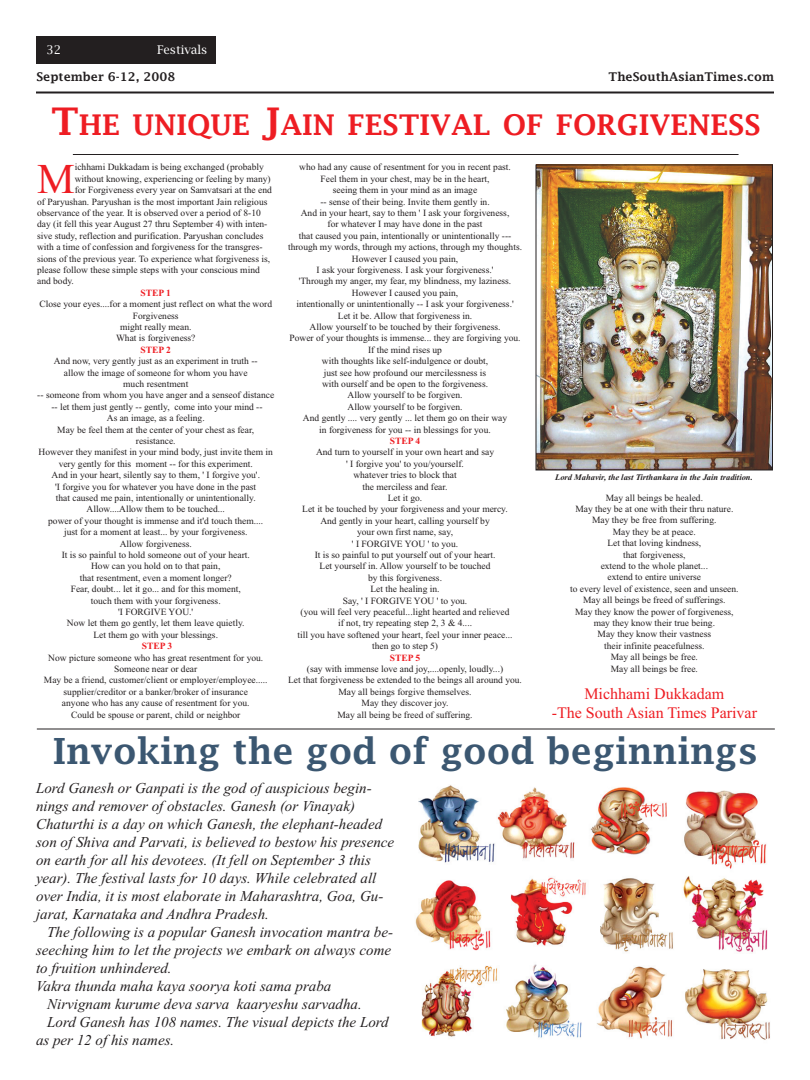
<style>
.page{position:relative;width:810px;height:1080px;background:#fff}
.page>*{position:absolute;margin:0;border:0;box-sizing:border-box;transform-origin:0 0}
.t1{font:42.4px "Times New Roman";color:#ee1d23}
.t2{font:600 36px "Lucida Fax";color:#3b5771}
.t3{font:600 28.5px "Lucida Fax";color:#ee1d23}
.t4{font:16px/19.2px "Times New Roman";color:#ee1d23;text-align:center}
.t5{font:italic 15px/18px "Times New Roman";color:#231f20}
.t6{font:600 12px "Lucida Fax";color:#231f20}
.t7{font:12px "Lucida Bright";color:#fff}
.t8{font:9.5px/11.4px "Times New Roman";color:#231f20;text-align:center}
.t9{font:700 9.5px "Times New Roman";color:#ee1d23}
.t10{font:italic 700 8.5px "Times New Roman";color:#231f20}
.s1{font-size:38px}
</style>
<div class="page">
<div style="left:36px;top:36px;width:180px;height:28px;background:#231f20"></div>
<hr style="left:36px;top:92px;width:738px;height:2px;background:#231f20">
<hr style="left:73px;top:154px;width:666px;height:1px;background:#231f20">
<svg style="left:36px;top:164px;width:739px;height:566px"></svg>
<img style="left:415px;top:785px;width:355px;height:255px">
<p class="t7" style="left:47px;top:42px;width:16px">32</p>
<p class="t7" style="left:157px;top:42px;width:52px">Festivals</p>
<p class="t6" style="left:36px;top:72px;width:141px">September 6-12, 2008</p>
<p class="t6" style="left:609px;top:72px;width:167px">TheSouthAsianTimes.com</p>
<h3 class="t3" style="left:51px;top:113px;width:711px"><span class="s1">T</span>HE UNIQUE <span class="s1">J</span>AIN FESTIVAL OF FORGIVENESS</h3>
<h1 class="t1" style="left:37px;top:164px;width:39px">M</h1>
<p class="t8" style="left:75px;top:162px;width:191px">ichhami Dukkadam is being exchanged (probably</p>
<p class="t8" style="left:75px;top:174px;width:198px">without knowing, experiencing or feeling by many)</p>
<p class="t8" style="left:75px;top:185px;width:199px">for Forgiveness every year on Samvatsari at the end</p>
<p class="t8" style="left:37px;top:197px;width:232px">of Paryushan. Paryushan is the most important Jain religious</p>
<p class="t8" style="left:37px;top:208px;width:225px">observance of the year. It is observed over a period of 8-10</p>
<p class="t8" style="left:37px;top:219px;width:232px">day (it fell this year August 27 thru September 4) with inten-</p>
<p class="t8" style="left:37px;top:231px;width:228px">sive study, reflection and purification. Paryushan concludes</p>
<p class="t8" style="left:37px;top:242px;width:227px">with a time of confession and forgiveness for the transgres-</p>
<p class="t8" style="left:37px;top:254px;width:235px">sions of the previous year. To experience what forgiveness is,</p>
<p class="t8" style="left:37px;top:265px;width:224px">please follow these simple steps with your conscious mind</p>
<p class="t8" style="left:37px;top:276px;width:38px">and body.</p>
<p class="t9" style="left:141px;top:287px;width:32px">STEP 1</p>
<p class="t8" style="left:39px;top:299px;width:234px">Close your eyes....for a moment just reflect on what the word<br>Forgiveness<br>might really mean.<br>What is forgiveness?</p>
<p class="t9" style="left:141px;top:344px;width:32px">STEP 2</p>
<p class="t8" style="left:37px;top:356px;width:238px">And now, very gently just as an experiment in truth --<br>allow the image of someone for whom you have<br>much resentment<br>-- someone from whom you have anger and a senseof distance -- let them just gently -- gently, come into your mind --<br>As an image, as a feeling.<br>May be feel them at the center of your chest as fear, resistance.<br>However they manifest in your mind body, just invite them in very gently for this moment -- for this experiment.<br>And in your heart, silently say to them, ' I forgive you'.<br>'I forgive you for whatever you have done in the past<br>that caused me pain, intentionally or unintentionally.<br>Allow....Allow them to be touched...<br>power of your thought is immense and it'd touch them....<br>just for a moment at least... by your forgiveness.<br>Allow forgiveness.<br>It is so painful to hold someone out of your heart.<br>How can you hold on to that pain,<br>that resentment, even a moment longer?<br>Fear, doubt... let it go... and for this moment,<br>touch them with your forgiveness.<br>'I FORGIVE YOU.'<br>Now let them go gently, let them leave quietly.<br>Let them go with your blessings.</p>
<p class="t9" style="left:142px;top:640px;width:32px">STEP 3</p>
<p class="t8" style="left:44px;top:653px;width:225px">Now picture someone who has great resentment for you.<br>Someone near or dear<br>May be a friend, customer/client or employer/employee..... supplier/creditor or a banker/broker of insurance<br>anyone who has any cause of resentment for you.<br>Could be spouse or parent, child or neighbor</p>
<p class="t8" style="left:288px;top:162px;width:236px">who had any cause of resentment for you in recent past.<br>Feel them in your chest, may be in the heart,<br>seeing them in your mind as an image<br>-- sense of their being. Invite them gently in.<br>And in your heart, say to them ' I ask your forgiveness,<br>for whatever I may have done in the past<br>that caused you pain, intentionally or unintentionally --- through my words, through my actions, through my thoughts.<br>However I caused you pain,<br>I ask your forgiveness. I ask your forgiveness.'<br>'Through my anger, my fear, my blindness, my laziness.<br>However I caused you pain,<br>intentionally or unintentionally -- I ask your forgiveness.'<br>Let it be. Allow that forgiveness in.<br>Allow yourself to be touched by their forgiveness.<br>Power of your thoughts is immense... they are forgiving you.<br>If the mind rises up<br>with thoughts like self-indulgence or doubt,<br>just see how profound our mercilessness is<br>with ourself and be open to the forgiveness.<br>Allow yourself to be forgiven.<br>Allow yourself to be forgiven.<br>And gently .... very gently ... let them go on their way<br>in forgiveness for you -- in blessings for you.</p>
<p class="t9" style="left:390px;top:435px;width:32px">STEP 4</p>
<p class="t8" style="left:298px;top:447px;width:217px">And turn to yourself in your own heart and say<br>' I forgive you' to you/yourself.<br>whatever tries to block that<br>the merciless and fear.<br>Let it go.<br>Let it be touched by your forgiveness and your mercy.<br>And gently in your heart, calling yourself by<br>your own first name, say,<br>' I FORGIVE YOU ' to you.<br>It is so painful to put yourself out of your heart.<br>Let yourself in. Allow yourself to be touched<br>by this forgiveness.<br>Let the healing in.<br>Say, ' I FORGIVE YOU ' to you.<br>(you will feel very peaceful...light hearted and relieved if not, try repeating step 2, 3 &amp; 4....<br>till you have softened your heart, feel your inner peace... then go to step 5)</p>
<p class="t9" style="left:390px;top:652px;width:32px">STEP 5</p>
<p class="t8" style="left:288px;top:664px;width:235px">(say with immense love and joy,....openly, loudly...)<br>Let that forgiveness be extended to the beings all around you.<br>May all beings forgive themselves.<br>May they discover joy.<br>May all being be freed of suffering.</p>
<p class="t10" style="left:555px;top:472px;width:199px">Lord Mahavir, the last Tirthankara in the Jain tradition.</p>
<p class="t8" style="left:570px;top:493px;width:170px">May all beings be healed.<br>May they be at one with their thru nature.<br>May they be free from suffering.<br>May they be at peace.<br>Let that loving kindness,<br>that forgiveness,<br>extend to the whole planet...<br>extend to entire universe<br>to every level of existence, seen and unseen.<br>May all beings be freed of sufferings.<br>May they know the power of forgiveness, may they know their true being.<br>May they know their vastness<br>their infinite peacefulness.<br>May all beings be free.<br>May all beings be free.</p>
<h3 class="t4" style="left:552px;top:685px;width:207px">Michhami Dukkadam<br>-The South Asian Times Parivar</h3>
<h2 class="t2" style="left:53px;top:736px;width:707px">Invoking the god of good beginnings</h2>
<p class="t5" style="left:36px;top:781px;width:360px">Lord Ganesh or Ganpati is the god of auspicious begin&shy;nings and remover of obstacles. Ganesh (or Vinayak)<br>Chaturthi is a day on which Ganesh, the elephant-headed son of Shiva and Parvati, is believed to bestow his presence on earth for all his devotees. (It fell on September 3 this year). The festival lasts for 10 days. While celebrated all over India, it is most elaborate in Maharashtra, Goa, Gu&shy;jarat, Karnataka and Andhra Pradesh.</p>
<h3 class="t5" style="left:47px;top:925px;width:347px">The following is a popular Ganesh invocation mantra be-</h3>
<h3 class="t5" style="left:36px;top:943px;width:357px">seeching him to let the projects we embark on always come</h3>
<h3 class="t5" style="left:36px;top:961px;width:137px">to fruition unhindered.</h3>
<h3 class="t5" style="left:36px;top:979px;width:297px">Vakra thunda maha kaya soorya koti sama praba</h3>
<h3 class="t5" style="left:47px;top:997px;width:316px">Nirvignam kurume deva sarva kaaryeshu sarvadha.</h3>
<h3 class="t5" style="left:47px;top:1015px;width:343px">Lord Ganesh has 108 names. The visual depicts the Lord</h3>
<h3 class="t5" style="left:36px;top:1033px;width:140px">as per 12 of his names.</h3>
</div>
